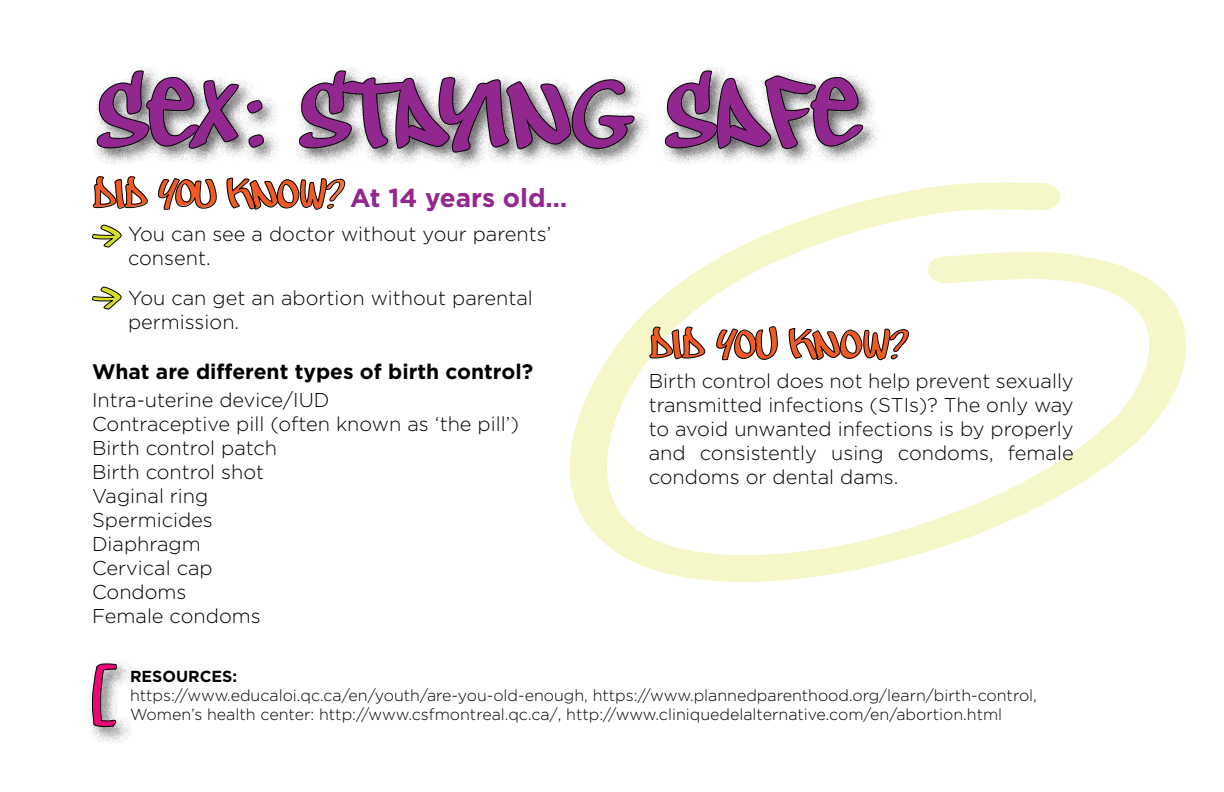
<style>
.page{position:relative;width:1224px;height:792px;background:#fff}
.page>*{position:absolute;margin:0;border:0;box-sizing:border-box;transform-origin:0 0}
.t1{font:italic 92px "Owned";letter-spacing:.05em;color:#92278f}
.t2{font:italic 40px "Owned";letter-spacing:.03em;color:#f15a22}
.t3{font:700 26px "Gotham";color:#92278f}
.t4{font:700 21px "Gotham";color:#000}
.t5{font:300 20px/24px "Gotham";color:#000}
.t6{font:300 16px/19.2px "Gotham";color:#000}
.t7{font:700 16px "Gotham";color:#000}
.s1{font-family:"Owned";font-weight:400;font-style:italic;font-size:40px;color:#f15a22}
.s2{font-family:"Owned";font-weight:400;font-style:italic;font-size:40px;color:#f4773e}
</style>
<div class="page">
<svg style="left:569px;top:182px;width:617px;height:400px"></svg>
<svg style="left:92px;top:224px;width:30px;height:24px"></svg>
<svg style="left:92px;top:286px;width:30px;height:24px"></svg>
<div style="left:92px;top:65px;width:789px;height:105px;background:#000;opacity:.6"></div>
<svg style="left:92px;top:65px;width:544px;height:151px"></svg>
<svg style="left:663px;top:69px;width:202px;height:82px"></svg>
<svg style="left:649px;top:326px;width:57px;height:40px"></svg>
<svg style="left:716px;top:301px;width:62px;height:61px"></svg>
<svg style="left:788px;top:318px;width:122px;height:44px"></svg>
<div style="left:87px;top:658px;width:47px;height:86px;background:#000;opacity:.55"></div>
<svg style="left:92px;top:664px;width:25px;height:63px;background:#bf7298"></svg>
<h1 class="t1" style="left:92px;top:53px;width:762px">Sex: StaYing Safe</h1>
<h3 class="t3" style="left:92px;top:183px;width:477px"><span class="s1">did you know</span><span class="s2">?</span> At 14 years old…</h3>
<p class="t5" style="left:128px;top:222px;width:425px">You can see a doctor without your parents’ consent.</p>
<p class="t5" style="left:128px;top:286px;width:406px">You can get an abortion without parental permission.</p>
<p class="t4" style="left:92px;top:359px;width:443px">What are different types of birth control?</p>
<p class="t5" style="left:92px;top:387px;width:428px">Intra-uterine device/IUD<br>Contraceptive pill (often known as ‘the pill’)<br>Birth control patch<br>Birth control shot<br>Vaginal ring<br>Spermicides<br>Diaphragm<br>Cervical cap<br>Condoms<br>Female condoms</p>
<h2 class="t2" style="left:649px;top:318px;width:258px">did you know?</h2>
<p class="t5" style="left:649px;top:369px;width:427px;text-align:justify">Birth control does not help prevent sexually transmitted infections (STIs)? The only way to avoid unwanted infections is by properly and consistently using condoms, female condoms or dental dams.</p>
<p class="t7" style="left:130px;top:667px;width:109px">RESOURCES:</p>
<p class="t6" style="left:130px;top:686px;width:908px">https://www.educaloi.qc.ca/en/youth/are-you-old-enough, https://www.plannedparenthood.org/learn/birth-control,<br>Women’s health center: http://www.csfmontreal.qc.ca/, http://www.cliniquedelalternative.com/en/abortion.html</p>
</div>
